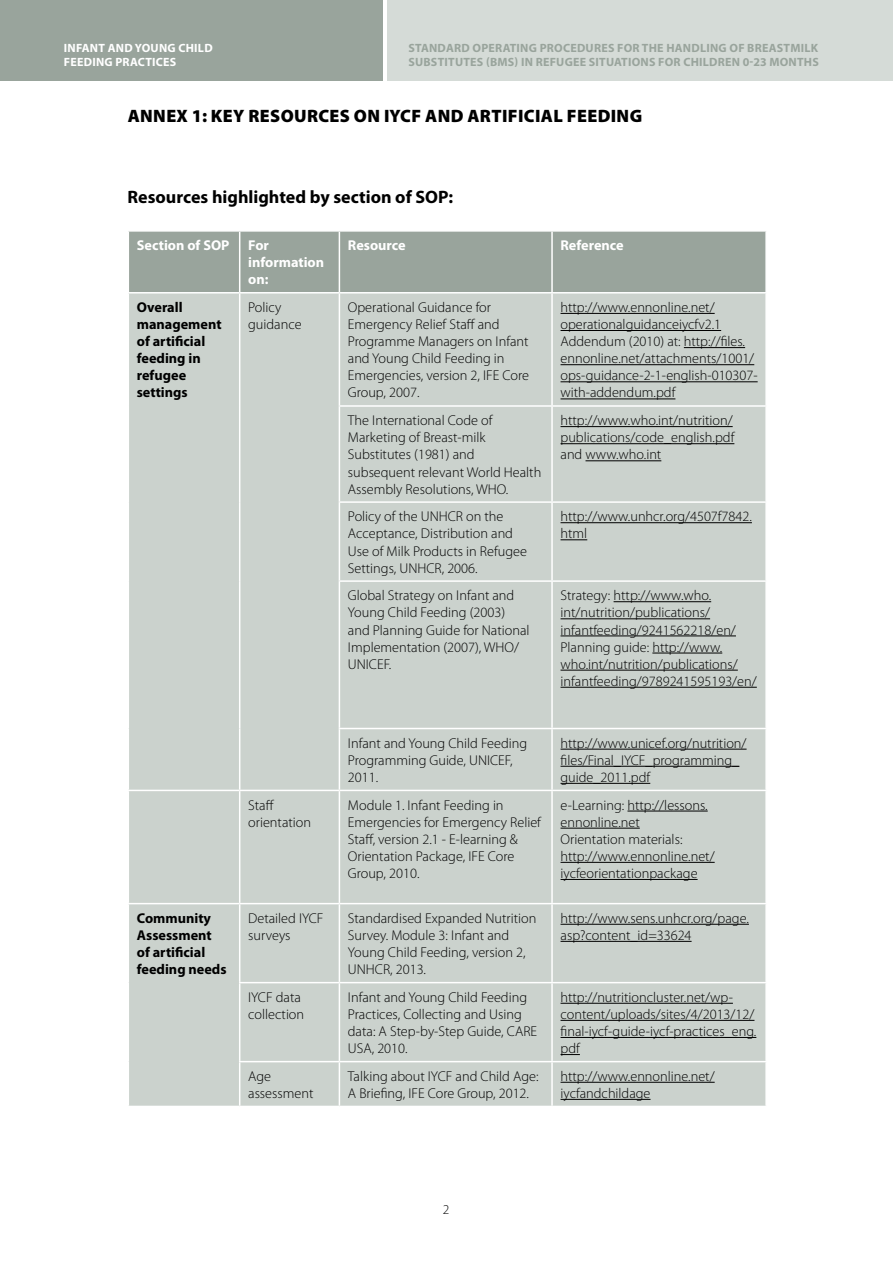
<style>
.page{position:relative;width:893px;height:1263px;background:#fff}
.page>*{position:absolute;margin:0;border:0;box-sizing:border-box;transform-origin:0 0}
.t1{font:900 18px "Myriad Pro";letter-spacing:.02em;color:#000}
.t2{font:700 18px "Myriad Pro";color:#000}
.t3{font:300 14.25px/17.1px "Myriad Pro";color:#000}
.t4{font:700 14.25px/17.1px "Myriad Pro";color:#000}
.t5{font:700 14.25px/17.1px "Myriad Pro";color:#fff}
.t6{font:300 13.5px "Myriad Pro";color:#000}
.t7{font:700 12px/14.4px "Myriad Pro";letter-spacing:.02em;color:#99a49c}
.t8{font:700 12px/14.4px "Myriad Pro";letter-spacing:.02em;color:#fff}
</style>
<div class="page">
<div style="left:0;top:0;width:383px;height:81px;background:#99a49c"></div>
<div style="left:387px;top:0;width:506px;height:81px;background:#d5dbd7"></div>
<div style="left:129px;top:232px;width:636px;height:60px;background:#99a49c"></div>
<div style="left:129px;top:293px;width:636px;height:813px;background:#cbd2cd"></div>
<hr style="left:239px;top:232px;width:1px;height:60px;background:#fff">
<hr style="left:339px;top:232px;width:1px;height:60px;background:#fff">
<hr style="left:551px;top:232px;width:2px;height:60px;background:#fff">
<hr style="left:239px;top:293px;width:1px;height:113px;background:#fff">
<hr style="left:239px;top:406px;width:1px;height:96px;background:#fff">
<hr style="left:239px;top:502px;width:1px;height:79px;background:#fff">
<hr style="left:239px;top:581px;width:1px;height:147px;background:#fff">
<hr style="left:239px;top:728px;width:1px;height:62px;background:#fff">
<hr style="left:339px;top:293px;width:1px;height:112px;background:#fff">
<hr style="left:551px;top:293px;width:2px;height:112px;background:#fff">
<hr style="left:339px;top:405px;width:213px;height:2px;background:#fff">
<hr style="left:339px;top:407px;width:1px;height:94px;background:#fff">
<hr style="left:552px;top:405px;width:215px;height:2px;background:#fff">
<hr style="left:551px;top:407px;width:2px;height:94px;background:#fff">
<hr style="left:339px;top:501px;width:213px;height:2px;background:#fff">
<hr style="left:339px;top:503px;width:1px;height:77px;background:#fff">
<hr style="left:552px;top:501px;width:215px;height:2px;background:#fff">
<hr style="left:551px;top:503px;width:2px;height:77px;background:#fff">
<hr style="left:339px;top:580px;width:213px;height:2px;background:#fff">
<hr style="left:339px;top:582px;width:1px;height:146px;background:#fff">
<hr style="left:552px;top:580px;width:215px;height:2px;background:#fff">
<hr style="left:551px;top:582px;width:2px;height:146px;background:#fff">
<hr style="left:339px;top:728px;width:213px;height:1px;background:#fff">
<hr style="left:339px;top:729px;width:1px;height:61px;background:#fff">
<hr style="left:552px;top:728px;width:215px;height:1px;background:#fff">
<hr style="left:551px;top:729px;width:2px;height:61px;background:#fff">
<hr style="left:128px;top:790px;width:112px;height:1px;background:#fff">
<hr style="left:240px;top:790px;width:99px;height:1px;background:#fff">
<hr style="left:239px;top:791px;width:1px;height:112px;background:#fff">
<hr style="left:339px;top:790px;width:213px;height:1px;background:#fff">
<hr style="left:339px;top:791px;width:1px;height:112px;background:#fff">
<hr style="left:552px;top:790px;width:215px;height:1px;background:#fff">
<hr style="left:551px;top:791px;width:2px;height:112px;background:#fff">
<hr style="left:128px;top:903px;width:112px;height:1px;background:#fff">
<hr style="left:240px;top:903px;width:99px;height:1px;background:#fff">
<hr style="left:239px;top:904px;width:1px;height:78px;background:#fff">
<hr style="left:339px;top:903px;width:213px;height:1px;background:#fff">
<hr style="left:339px;top:904px;width:1px;height:78px;background:#fff">
<hr style="left:552px;top:903px;width:215px;height:1px;background:#fff">
<hr style="left:551px;top:904px;width:2px;height:78px;background:#fff">
<hr style="left:239px;top:982px;width:100px;height:1px;background:#fff">
<hr style="left:239px;top:983px;width:1px;height:78px;background:#fff">
<hr style="left:339px;top:982px;width:213px;height:1px;background:#fff">
<hr style="left:339px;top:983px;width:1px;height:78px;background:#fff">
<hr style="left:552px;top:982px;width:215px;height:1px;background:#fff">
<hr style="left:551px;top:983px;width:2px;height:78px;background:#fff">
<hr style="left:239px;top:1061px;width:100px;height:1px;background:#fff">
<hr style="left:239px;top:1062px;width:1px;height:44px;background:#fff">
<hr style="left:339px;top:1061px;width:213px;height:1px;background:#fff">
<hr style="left:339px;top:1062px;width:1px;height:44px;background:#fff">
<hr style="left:552px;top:1061px;width:215px;height:1px;background:#fff">
<hr style="left:551px;top:1062px;width:2px;height:44px;background:#fff">
<hr style="left:560px;top:313px;width:155px;height:1px;background:#000">
<hr style="left:560px;top:330px;width:161px;height:1px;background:#000">
<hr style="left:684px;top:347px;width:61px;height:1px;background:#000">
<hr style="left:560px;top:364px;width:194px;height:1px;background:#000">
<hr style="left:560px;top:381px;width:198px;height:1px;background:#000">
<hr style="left:560px;top:399px;width:115px;height:1px;background:#000">
<hr style="left:560px;top:426px;width:173px;height:1px;background:#000">
<hr style="left:560px;top:443px;width:174px;height:1px;background:#000">
<hr style="left:585px;top:460px;width:76px;height:1px;background:#000">
<hr style="left:560px;top:522px;width:192px;height:1px;background:#000">
<svg style="left:560px;top:539px;width:27px;height:1px"></svg>
<hr style="left:614px;top:601px;width:97px;height:1px;background:#000">
<hr style="left:560px;top:618px;width:150px;height:1px;background:#000">
<hr style="left:560px;top:635px;width:176px;height:1px;background:#000">
<hr style="left:652px;top:653px;width:70px;height:1px;background:#000">
<hr style="left:560px;top:670px;width:178px;height:1px;background:#000">
<hr style="left:560px;top:687px;width:197px;height:1px;background:#000">
<hr style="left:560px;top:749px;width:187px;height:1px;background:#000">
<hr style="left:560px;top:766px;width:179px;height:1px;background:#000">
<hr style="left:560px;top:783px;width:90px;height:1px;background:#000">
<hr style="left:627px;top:811px;width:81px;height:1px;background:#000">
<hr style="left:560px;top:828px;width:80px;height:1px;background:#000">
<hr style="left:560px;top:862px;width:155px;height:1px;background:#000">
<hr style="left:560px;top:879px;width:138px;height:1px;background:#000">
<hr style="left:560px;top:924px;width:189px;height:1px;background:#000">
<hr style="left:560px;top:941px;width:132px;height:1px;background:#000">
<hr style="left:560px;top:1003px;width:173px;height:1px;background:#000">
<hr style="left:560px;top:1020px;width:194px;height:1px;background:#000">
<hr style="left:560px;top:1037px;width:196px;height:1px;background:#000">
<svg style="left:560px;top:1054px;width:20px;height:1px"></svg>
<hr style="left:560px;top:1082px;width:155px;height:1px;background:#000">
<hr style="left:560px;top:1099px;width:90px;height:1px;background:#000">
<p class="t8" style="left:64px;top:40px;width:150px">Infant and young child feeding practices</p>
<p class="t7" style="left:408px;top:40px;width:411px">Standard Operating Procedures for the Handling of Breastmilk<br>Substitutes (BMS) in Refugee Situations for children 0-23 months</p>
<p class="t1" style="left:128px;top:105px;width:516px">ANNEX 1: KEY RESOURCES ON IYC F AND ARTIFICIAL FEEDING</p>
<p class="t2" style="left:128px;top:186px;width:327px">Resources highlighted by section of SOP:</p>
<p class="t5" style="left:137px;top:237px;width:94px">Section of SOP</p>
<p class="t5" style="left:248px;top:237px;width:77px">For information on:</p>
<p class="t5" style="left:348px;top:237px;width:59px">Resource</p>
<p class="t5" style="left:560px;top:237px;width:65px">Reference</p>
<p class="t4" style="left:137px;top:299px;width:86px">Overall management of artificial feeding in refugee settings</p>
<p class="t3" style="left:248px;top:299px;width:55px">Policy guidance</p>
<p class="t3" style="left:348px;top:299px;width:183px">Operational Guidance for<br>Emergency Relief Staff and<br>Programme Managers on Infant and Young Child Feeding in<br>Emergencies, version 2, IFE Core<br>Group, 2007.</p>
<p class="t3" style="left:560px;top:299px;width:199px">http://www.ennonline.net/ operationalguidanceiycfv2.1<br>Addendum (2010) at: http://files. ennonline.net/attachments/1001/ ops-guidance-2-1-english-010307- with-addendum.pdf</p>
<p class="t3" style="left:348px;top:412px;width:195px">The International Code of<br>Marketing of Breast-milk<br>Substitutes (1981) and subsequent relevant World Health<br>Assembly Resolutions, WHO.</p>
<p class="t3" style="left:560px;top:412px;width:175px">http://www.who.int/nutrition/ publications/code_english.pdf and www.who.int</p>
<p class="t3" style="left:348px;top:508px;width:181px">Policy of the UNHCR on the<br>Acceptance, Distribution and<br>Use of Milk Products in Refugee<br>Settings, UNHCR, 2006.</p>
<p class="t3" style="left:560px;top:508px;width:193px">http://www.unhcr.org/4507f7842. html</p>
<p class="t3" style="left:348px;top:587px;width:183px">Global Strategy on Infant and<br>Young Child Feeding (2003) and Planning Guide for National<br>Implementation (2007), WHO/<br>UNICEF.</p>
<p class="t3" style="left:560px;top:587px;width:198px">Strategy: http://www.who. int/nutrition/publications/ infantfeeding/9241562218/en/<br>Planning guide: http://www. who.int/nutrition/publications/ infantfeeding/9789241595193/en/</p>
<p class="t3" style="left:348px;top:735px;width:181px">Infant and Young Child Feeding<br>Programming Guide, UNICEF,<br>2011.</p>
<p class="t3" style="left:560px;top:735px;width:188px">http://www.unicef.org/nutrition/ files/Final_IYCF_programming_ guide_2011.pdf</p>
<p class="t3" style="left:248px;top:796px;width:64px">Staff orientation</p>
<p class="t3" style="left:348px;top:796px;width:195px">Module 1. Infant Feeding in<br>Emergencies for Emergency Relief<br>Staff, version 2.1 - E-learning &amp;<br>Orientation Package, IFE Core<br>Group, 2010.</p>
<p class="t3" style="left:560px;top:796px;width:156px">e-Learning: http://lessons. ennonline.net<br>Orientation materials: http://www.ennonline.net/ iycfeorientationpackage</p>
<p class="t4" style="left:137px;top:910px;width:91px">Community<br>Assessment of artificial feeding needs</p>
<p class="t3" style="left:248px;top:910px;width:77px">Detailed IYCF surveys</p>
<p class="t3" style="left:348px;top:910px;width:190px">Standardised Expanded Nutrition<br>Survey. Module 3: Infant and<br>Young Child Feeding, version 2,<br>UNHCR, 2013.</p>
<p class="t3" style="left:560px;top:910px;width:190px">http://www.sens.unhcr.org/page. asp?content_id=33624</p>
<p class="t3" style="left:248px;top:989px;width:58px">IYCF data collection</p>
<p class="t3" style="left:348px;top:989px;width:191px">Infant and Young Child Feeding<br>Practices, Collecting and Using data: A Step-by-Step Guide, CARE<br>USA, 2010.</p>
<p class="t3" style="left:560px;top:989px;width:197px">http://nutritioncluster.net/wp&shy;content/uploads/sites/4/2013/12/ final-iycf-guide-iycf-practices_eng. pdf</p>
<p class="t3" style="left:248px;top:1068px;width:67px">Age assessment</p>
<p class="t3" style="left:348px;top:1068px;width:192px">Talking about IYCF and Child Age:<br>A Briefing, IFE Core Group, 2012.</p>
<p class="t3" style="left:560px;top:1068px;width:156px">http://www.ennonline.net/ iycfandchildage</p>
<p class="t6" style="left:443px;top:1202px;width:8px">2</p>
</div>
